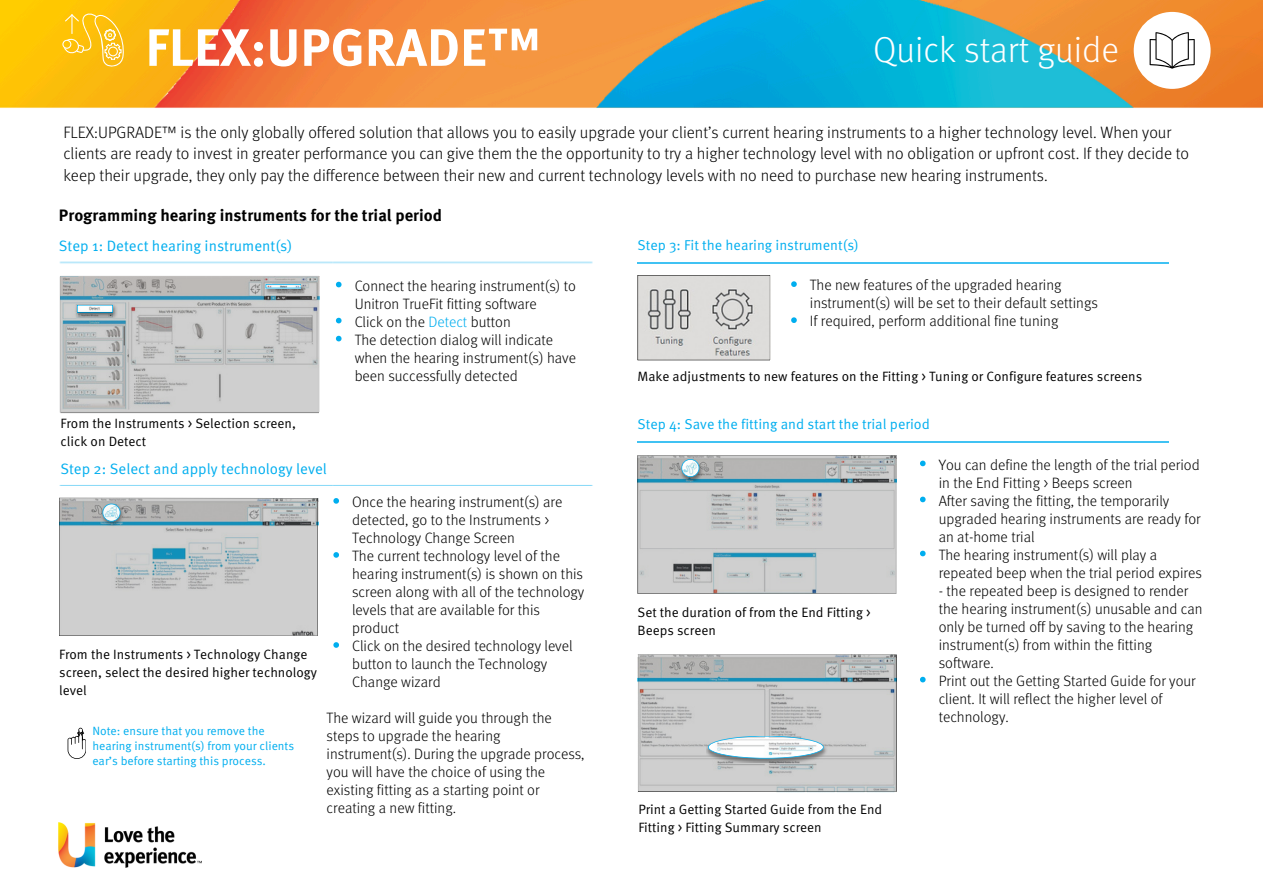
<style>
.page{position:relative;width:1263px;height:894px;background:#fff}
.page>*{position:absolute;margin:0;border:0;box-sizing:border-box;transform-origin:0 0}
.t1{font:700 52.5px "Meta OT";color:#fff}
.t2{font:300 36px "Meta OT";color:#fff}
.t3{font:300 16.5px/21.3px "Meta OT";color:#000}
.t4{font:700 16.5px "Meta OT";color:#000}
.t5{font:300 15px/18px "Meta OT";color:#000}
.t6{font:15px "Meta OT Norm";color:#00aeef}
.t7{font:14.25px "Meta OT Norm";color:#00aeef}
.t8{font:13.5px/18px "Meta OT Norm";color:#000}
.t9{font:12px/15px "Meta OT Norm";color:#00aeef}
.s1{color:#00aeef}
</style>
<div class="page">
<img style="left:59px;top:261px;width:534px;height:153px">
<img style="left:59px;top:485px;width:534px;height:1px">
<hr style="left:638px;top:262px;width:272px;height:1px;background:#00aeef">
<hr style="left:910px;top:262px;width:259px;height:1px;background:#00aeef">
<hr style="left:637px;top:441px;width:273px;height:1px;background:#00aeef">
<hr style="left:910px;top:441px;width:259px;height:1px;background:#00aeef">
<img style="left:0;top:0;width:1263px;height:108px">
<svg style="left:68px;top:727px;width:18px;height:31px"></svg>
<svg style="left:59px;top:497px;width:259px;height:138px;background:#c0c5c6"></svg>
<svg style="left:638px;top:455px;width:258px;height:138px;background:#bfc3c5"></svg>
<svg style="left:638px;top:654px;width:258px;height:137px;background:#c0c4c5"></svg>
<svg style="left:62px;top:13px;width:62px;height:54px;background:#fcc72c"></svg>
<svg style="left:638px;top:275px;width:132px;height:85px;background:#cfcecc"></svg>
<svg style="left:60px;top:276px;width:259px;height:136px;background:#bcc0c1"></svg>
<div style="left:1134px;top:12px;width:77px;height:77px;background:#fff;border-radius:50%"></div>
<svg style="left:1149px;top:32px;width:46px;height:37px"></svg>
<img style="left:59px;top:822px;width:143px;height:45px">
<svg style="left:336px;top:282px;width:6px;height:5px"></svg>
<svg style="left:336px;top:318px;width:6px;height:5px"></svg>
<svg style="left:336px;top:336px;width:6px;height:5px"></svg>
<svg style="left:333px;top:498px;width:6px;height:5px"></svg>
<svg style="left:333px;top:552px;width:6px;height:5px"></svg>
<svg style="left:333px;top:642px;width:6px;height:5px"></svg>
<svg style="left:791px;top:281px;width:6px;height:6px"></svg>
<svg style="left:791px;top:317px;width:6px;height:6px"></svg>
<svg style="left:920px;top:460px;width:6px;height:6px"></svg>
<svg style="left:920px;top:496px;width:6px;height:6px"></svg>
<svg style="left:920px;top:550px;width:6px;height:6px"></svg>
<svg style="left:920px;top:676px;width:6px;height:6px"></svg>
<p class="t1" style="left:145px;top:6px;width:397px">FLEX:UPGRADE™</p>
<p class="t2" style="left:873px;top:21px;width:247px">Quick start guide</p>
<p class="t3" style="left:63px;top:121px;width:1127px">FLEX:UPGRADE™ is the only globally offered solution that allows you to easily upgrade your client’s current hearing instruments to a higher technology level. When your clients are ready to invest in greater performance you can give them the the opportunity to try a higher technology level with no obligation or upfront cost. If they decide to keep their upgrade, they only pay the difference between their new and current technology levels with no need to purchase new hearing instruments.</p>
<p class="t4" style="left:59px;top:202px;width:384px">Programming hearing instruments for the trial period</p>
<h4 class="t6" style="left:59px;top:233px;width:235px">Step 1: Detect hearing instrument(s)</h4>
<h5 class="t8" style="left:61px;top:413px;width:237px">From the Instruments &gt; Selection screen, click on Detect</h5>
<p class="t6" style="left:60px;top:457px;width:268px">Step 2: Select and apply technology level</p>
<p class="t5" style="left:355px;top:276px;width:223px">Connect the hearing instrument(s) to<br>Unitron TrueFit fitting software</p>
<p class="t5" style="left:355px;top:312px;width:158px">Click on the <span class="s1">Detect</span> button</p>
<p class="t5" style="left:355px;top:330px;width:223px">The detection dialog will indicate when the hearing instrument(s) have been successfully detected</p>
<p class="t8" style="left:59px;top:644px;width:259px">From the Instruments &gt; Technology Change screen, select the desired higher technology level</p>
<p class="t9" style="left:92px;top:722px;width:203px">Note: ensure that you remove the hearing instrument(s) from your clients ear’s before starting this process.</p>
<p class="t5" style="left:352px;top:492px;width:212px">Once the hearing instrument(s) are detected, go to the Instruments &gt;<br>Technology Change Screen</p>
<p class="t5" style="left:352px;top:546px;width:234px">The current technology level of the hearing instrument(s) is shown on this screen along with all of the technology levels that are available for this product</p>
<p class="t5" style="left:352px;top:636px;width:222px">Click on the desired technology level button to launch the Technology<br>Change wizard</p>
<h4 class="t5" style="left:327px;top:708px;width:259px">The wizard will guide you through the steps to upgrade the hearing instrument(s). During the upgrade process, you will have the choice of using the existing fitting as a starting point or creating a new fitting.</h4>
<p class="t7" style="left:638px;top:234px;width:223px">Step 3: Fit the hearing instrument(s)</p>
<h5 class="t5" style="left:810px;top:275px;width:290px">The new features of the upgraded hearing instrument(s) will be set to their default settings</h5>
<p class="t5" style="left:810px;top:311px;width:250px">If required, perform additional fine tuning</p>
<p class="t8" style="left:638px;top:366px;width:506px">Make adjustments to new features on the Fitting &gt; Tuning or Configure features screens</p>
<p class="t7" style="left:638px;top:413px;width:294px">Step 4: Save the fitting and start the trial period</p>
<p class="t8" style="left:638px;top:602px;width:235px">Set the duration of from the End Fitting &gt;<br>Beeps screen</p>
<p class="t5" style="left:939px;top:454px;width:262px">You can define the length of the trial period in the End Fitting &gt; Beeps screen</p>
<h5 class="t5" style="left:939px;top:490px;width:263px">After saving the fitting, the temporarily upgraded hearing instruments are ready for an at-home trial</h5>
<h5 class="t5" style="left:939px;top:544px;width:265px">The hearing instrument(s) will play a repeated beep when the trial period expires</h5>
<h5 class="t5" style="left:939px;top:580px;width:265px">- the repeated beep is designed to render the hearing instrument(s) unusable and can only be turned off by saving to the hearing instrument(s) from within the fitting software.</h5>
<p class="t5" style="left:939px;top:670px;width:259px">Print out the Getting Started Guide for your client. It will reflect the higher level of technology.</p>
<p class="t8" style="left:638px;top:799px;width:245px">Print a Getting Started Guide from the End<br>Fitting &gt; Fitting Summary screen</p>
</div>
